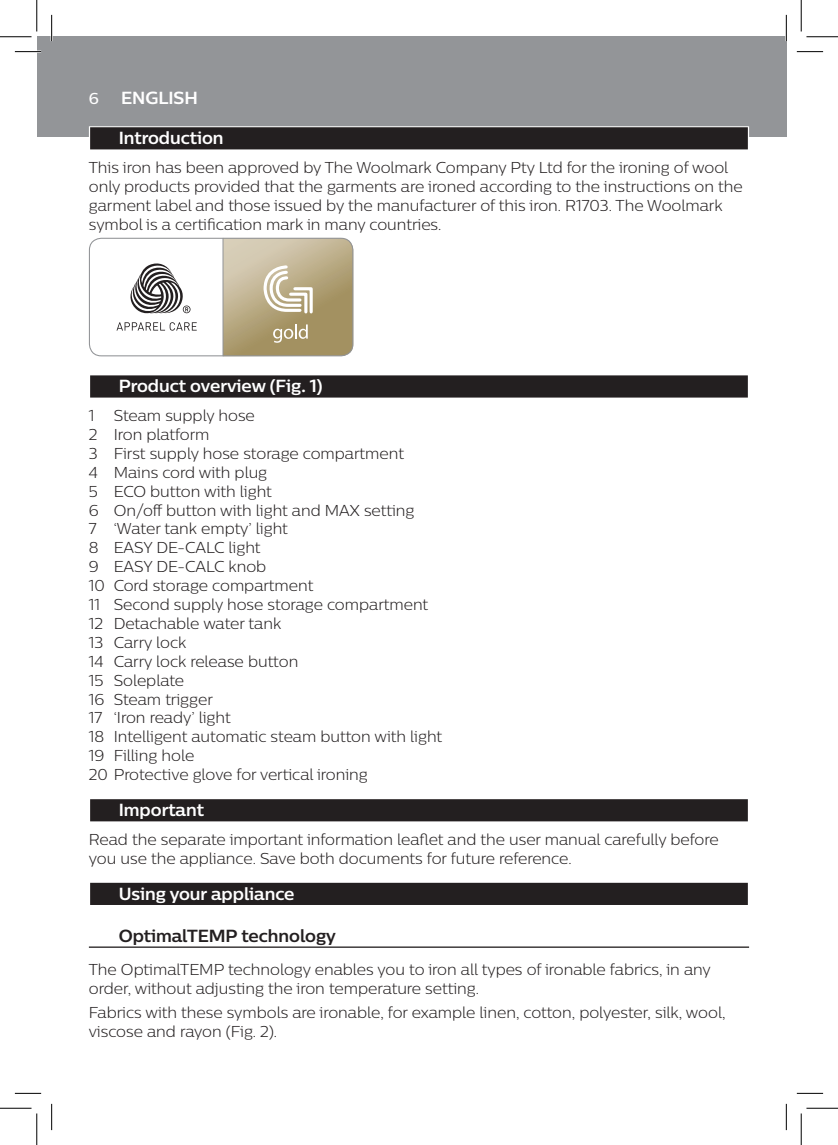
<style>
.page{position:relative;width:838px;height:1145px;background:#fff}
.page>*{position:absolute;margin:0;border:0;box-sizing:border-box;transform-origin:0 0}
.chapter-title-paragr{font:700 17.5px "Centrale Sans";color:#fff}
.heading-title-paragr{font:700 17.5px "Centrale Sans";color:#231f20}
.org_Titleleft-w{font:700 17.5px "Centrale Sans";color:#fff}
.chapter-paragraph{font:300 15.75px/18.9px "Centrale Sans";color:#231f20}
.heading-paragraph{font:300 15.75px/18.9px "Centrale Sans";color:#231f20}
.org_Pageleft-w{font:500 15.75px "Centrale Sans";color:#fff}
</style>
<div class="page">
<div style="left:37px;top:37px;width:749px;height:100px;background:#939598"></div>
<div style="left:89px;top:126px;width:660px;height:25px;background:#9e9c9d"></div>
<div style="left:90px;top:127px;width:657px;height:22px;background:#231f20"></div>
<div style="left:90px;top:375px;width:657px;height:23px;background:#231f20"></div>
<div style="left:89px;top:798px;width:660px;height:25px;background:#aaa8a9"></div>
<div style="left:90px;top:799px;width:657px;height:22px;background:#231f20"></div>
<div style="left:90px;top:883px;width:657px;height:22px;background:#231f20"></div>
<hr style="left:89px;top:947px;width:660px;height:1px;background:#231f20">
<div style="left:89px;top:238px;width:264px;height:118px;border:1px solid #929497;border-radius:12px"></div>
<svg style="left:223px;top:238px;width:130px;height:118px;background:#bbad8b"></svg>
<hr style="left:222px;top:238px;width:1px;height:118px;background:#929497">
<svg style="left:130px;top:263px;width:60px;height:51px"></svg>
<svg style="left:116px;top:322px;width:81px;height:9px"></svg>
<hr style="left:15px;top:51px;width:26px;height:2px;background:#fff">
<hr style="left:51px;top:15px;width:2px;height:26px;background:#fff">
<hr style="left:785px;top:15px;width:2px;height:26px;background:#fff">
<svg style="left:15px;top:51px;width:26px;height:1px"></svg>
<svg style="left:796px;top:51px;width:27px;height:1px"></svg>
<svg style="left:15px;top:1093px;width:26px;height:1px"></svg>
<svg style="left:796px;top:1093px;width:27px;height:1px"></svg>
<svg style="left:51px;top:15px;width:1px;height:26px"></svg>
<svg style="left:51px;top:1104px;width:1px;height:26px"></svg>
<svg style="left:786px;top:15px;width:1px;height:26px"></svg>
<svg style="left:786px;top:1104px;width:1px;height:26px"></svg>
<hr style="left:0;top:36px;width:32px;height:1px;background:#000">
<hr style="left:806px;top:36px;width:31px;height:1px;background:#000">
<hr style="left:0;top:1108px;width:32px;height:1px;background:#000">
<hr style="left:806px;top:1108px;width:31px;height:1px;background:#000">
<hr style="left:36px;top:0;width:1px;height:31px;background:#000">
<hr style="left:36px;top:1113px;width:1px;height:32px;background:#000">
<hr style="left:800px;top:0;width:1px;height:31px;background:#000">
<hr style="left:800px;top:1113px;width:1px;height:32px;background:#000">
<p class="org_Pageleft-w" style="left:89px;top:89px;width:12px">6</p>
<p class="org_Titleleft-w" style="left:121px;top:87px;width:78px">ENGLISH</p>
<p class="chapter-title-paragr" style="left:119px;top:127px;width:106px">Introduction</p>
<p class="chapter-paragraph" style="left:89px;top:158px;width:655px">This iron has been approved by The Woolmark Company Pty Ltd for the ironing of wool only products provided that the garments are ironed according to the instructions on the garment label and those issued by the manufacturer of this iron. R1703. The Woolmark symbol is a certification mark in many countries.</p>
<p class="chapter-title-paragr" style="left:119px;top:375px;width:205px">Product overview (Fig. 1)</p>
<p class="chapter-paragraph" style="left:89px;top:406px;width:167px">1 Steam supply hose</p>
<p class="chapter-paragraph" style="left:89px;top:425px;width:122px">2 Iron platform</p>
<p class="chapter-paragraph" style="left:89px;top:444px;width:316px">3 First supply hose storage compartment</p>
<p class="chapter-paragraph" style="left:89px;top:462px;width:180px">4 Mains cord with plug</p>
<p class="chapter-paragraph" style="left:89px;top:481px;width:184px">5 ECO button with light</p>
<p class="chapter-paragraph" style="left:89px;top:500px;width:327px">6 On/off button with light and MAX setting</p>
<p class="chapter-paragraph" style="left:89px;top:519px;width:200px">7 ‘Water tank empty’ light</p>
<p class="chapter-paragraph" style="left:89px;top:538px;width:173px">8 EASY DE-CALC light</p>
<p class="chapter-paragraph" style="left:89px;top:557px;width:179px">9 EASY DE-CALC knob</p>
<p class="chapter-paragraph" style="left:89px;top:576px;width:226px">10 Cord storage compartment</p>
<p class="chapter-paragraph" style="left:89px;top:595px;width:341px">11 Second supply hose storage compartment</p>
<p class="chapter-paragraph" style="left:89px;top:614px;width:194px">12 Detachable water tank</p>
<p class="chapter-paragraph" style="left:89px;top:633px;width:99px">13 Carry lock</p>
<p class="chapter-paragraph" style="left:89px;top:651px;width:211px">14 Carry lock release button</p>
<p class="chapter-paragraph" style="left:89px;top:670px;width:97px">15 Soleplate</p>
<p class="chapter-paragraph" style="left:89px;top:689px;width:125px">16 Steam trigger</p>
<p class="chapter-paragraph" style="left:89px;top:708px;width:143px">17 ‘Iron ready’ light</p>
<p class="chapter-paragraph" style="left:89px;top:727px;width:355px">18 Intelligent automatic steam button with light</p>
<p class="chapter-paragraph" style="left:89px;top:746px;width:107px">19 Filling hole</p>
<p class="chapter-paragraph" style="left:89px;top:765px;width:280px">20 Protective glove for vertical ironing</p>
<p class="chapter-title-paragr" style="left:119px;top:799px;width:87px">Important</p>
<p class="chapter-paragraph" style="left:89px;top:830px;width:631px">Read the separate important information leaflet and the user manual carefully before you use the appliance. Save both documents for future reference.</p>
<p class="chapter-title-paragr" style="left:119px;top:882px;width:177px">Using your appliance</p>
<p class="heading-title-paragr" style="left:119px;top:924px;width:219px">OptimalTEMP technology</p>
<p class="heading-paragraph" style="left:89px;top:960px;width:623px">The OptimalTEMP technology enables you to iron all types of ironable fabrics, in any order, without adjusting the iron temperature setting.</p>
<p class="chapter-paragraph" style="left:89px;top:1003px;width:638px">Fabrics with these symbols are ironable, for example linen, cotton, polyester, silk, wool, viscose and rayon (Fig. 2).</p>
</div>
